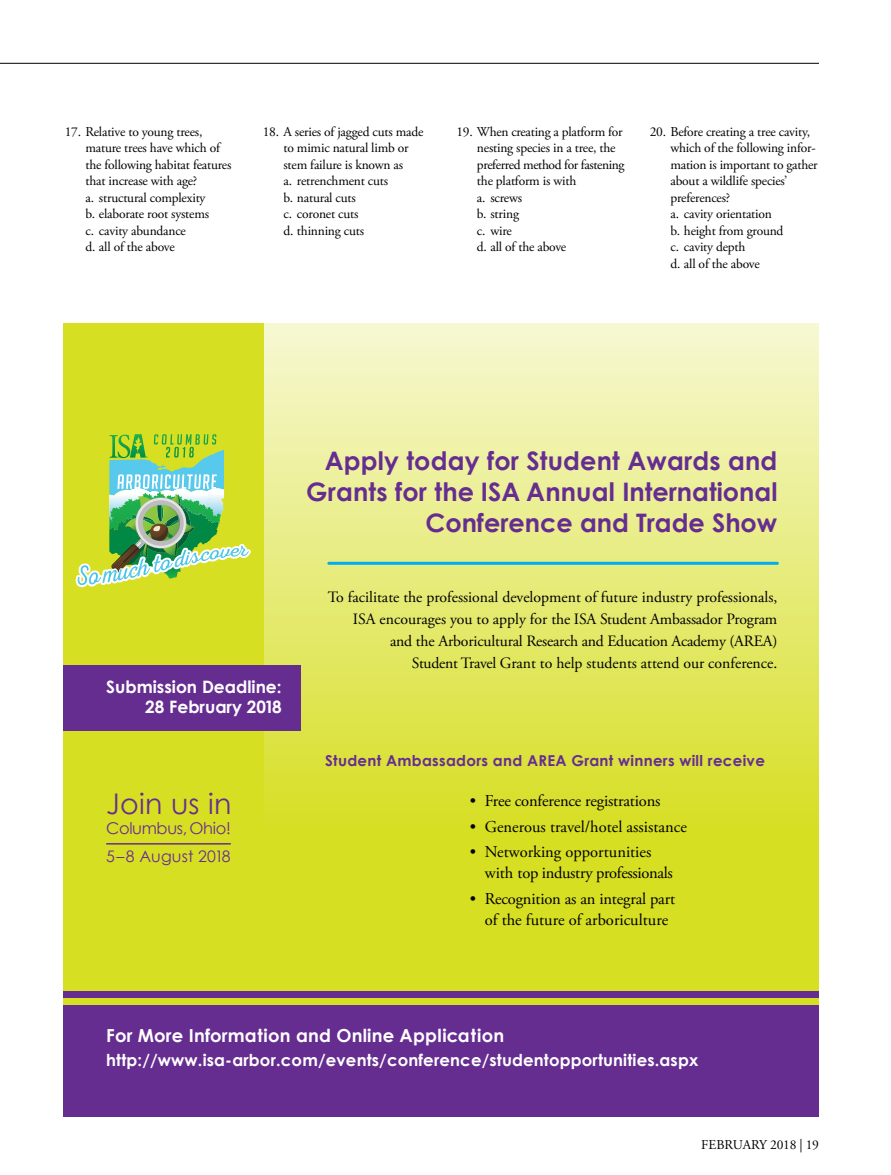
<style>
.page{position:relative;width:891px;height:1175px;background:#fff}
.page>*{position:absolute;margin:0;border:0;box-sizing:border-box;transform-origin:0 0}
.t1{font:28.5px "Century Gothic";letter-spacing:.01em;color:#662d91}
.t2{font:700 25.5px/31.2px "Century Gothic";letter-spacing:.005em;color:#662d91;text-align:right}
.t3{font:700 18px "Century Gothic";letter-spacing:.01em;color:#fff}
.t4{font:700 17.1px/20.5px "Century Gothic";color:#fff;text-align:right}
.t5{font:16.5px/21px "Adobe Garamond Pro";letter-spacing:-.005em;color:#000}
.t6{font:700 16.5px "Century Gothic";letter-spacing:.01em;color:#fff}
.t7{font:16.2px "Century Gothic";letter-spacing:-.02em;color:#662d91}
.t8{font:15.9px "Century Gothic";letter-spacing:.01em;color:#662d91}
.t9{font:15.75px/22.4px "Adobe Garamond Pro";color:#000;text-align:right}
.t10{font:700 15px "Century Gothic";letter-spacing:.02em;color:#662d91}
.t11{font:13.5px/16.5px "Adobe Garamond Pro";letter-spacing:-.015em;color:#000}
</style>
<div class="page">
<hr style="left:0;top:63px;width:819px;height:1px;background:#000">
<div style="left:63px;top:324px;width:756px;height:686px;background:#d7df23"></div>
<svg style="left:265px;top:324px;width:554px;height:478px"></svg>
<svg style="left:76px;top:434px;width:175px;height:153px"></svg>
<div style="left:63px;top:1005px;width:756px;height:111px;background:#662d91"></div>
<div style="left:63px;top:991px;width:756px;height:7px;background:#662d91"></div>
<hr style="left:329px;top:562px;width:448px;height:3px;background:#00aeef">
<div style="left:63px;top:665px;width:238px;height:65px;background:#662d91"></div>
<hr style="left:106px;top:843px;width:125px;height:1px;background:#662d91">
<p class="t11" style="left:85px;top:124px;width:147px;text-indent:-21px">17. Relative to young trees, mature trees have which of the following habitat features that increase with age?<br>a. structural complexity<br>b. elaborate root systems<br>c. cavity abundance<br>d. all of the above</p>
<p class="t11" style="left:283px;top:124px;width:141px;text-indent:-21px">18. A series of jagged cuts made to mimic natural limb or stem failure is known as<br>a. retrenchment cuts<br>b. natural cuts<br>c. coronet cuts<br>d. thinning cuts</p>
<p class="t11" style="left:477px;top:124px;width:149px;text-indent:-21px">19. When creating a platform for nesting species in a tree, the preferred method for fastening the platform is with<br>a. screws<br>b. string<br>c. wire<br>d. all of the above</p>
<p class="t11" style="left:670px;top:124px;width:149px;text-indent:-21px">20. Before creating a tree cavity, which of the following infor&shy;mation is important to gather about a wildlife species’ preferences?<br>a. cavity orientation<br>b. height from ground<br>c. cavity depth<br>d. all of the above</p>
<h2 class="t2" style="left:306px;top:444px;width:473px">Apply today for Student Awards and<br>Grants for the ISA Annual International<br>Conference and Trade Show</h2>
<p class="t4" style="left:106px;top:675px;width:177px">Submission Deadline:<br>28 February 2018</p>
<h1 class="t1" style="left:106px;top:784px;width:127px">Join us in</h1>
<p class="t7" style="left:106px;top:816px;width:126px">Columbus, Ohio!</p>
<p class="t8" style="left:106px;top:845px;width:126px">5–8 August 2018</p>
<p class="t9" style="left:328px;top:586px;width:451px">To facilitate the professional development of future industry professionals, ISA encourages you to apply for the ISA Student Ambassador Program and the Arboricultural Research and Education Academy (AREA)<br>Student Travel Grant to help students attend our conference.</p>
<p class="t10" style="left:325px;top:749px;width:441px">Student Ambassadors and AREA Grant winners will receive</p>
<p class="t5" style="left:470px;top:791px;width:192px">• Free conference registrations</p>
<p class="t5" style="left:470px;top:816px;width:219px">• Generous travel/hotel assistance</p>
<p class="t5" style="left:485px;top:842px;width:190px;text-indent:-15px">• Networking opportunities with top industry professionals</p>
<p class="t5" style="left:470px;top:888px;width:207px;text-align:center">• Recognition as an integral part of the future of arboriculture</p>
<h3 class="t3" style="left:106px;top:1022px;width:400px">For More Information and Online Application</h3>
<p class="t6" style="left:106px;top:1047px;width:594px">http://www.isa-arbor.com/events/conference/studentopportunities.aspx</p>
<p class="t11" style="left:701px;top:1136px;width:119px">FEBRUARY 2018 | 19</p>
</div>
